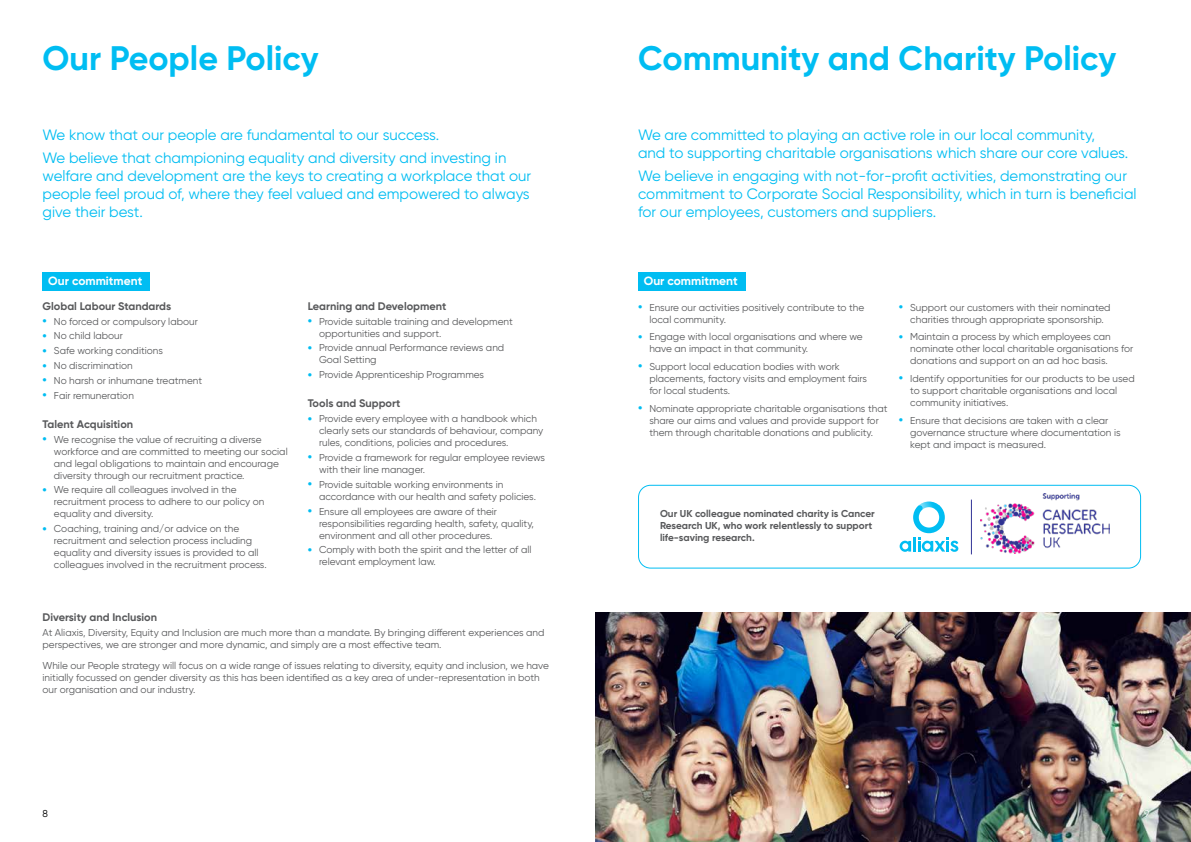
<style>
.page{position:relative;width:1191px;height:842px;background:#fff}
.page>*{position:absolute;margin:0;border:0;box-sizing:border-box;transform-origin:0 0}
.t1{font:700 34px "Gilroy";color:#00bdf2}
.t2{font:15px/18px "Gilroy";color:#00bdf2}
.t3{font:700 12px "Gilroy";color:#fff}
.t4{font:700 11px "Gilroy";color:#58595b}
.t5{font:10px/12px "Gilroy";color:#58595b}
.t6{font:700 10px/12px "Gilroy";color:#58595b}
.t7{font:10px "Gilroy";color:#000}
.t8{font:10px "Gilroy";color:#fff}
.s1{font-weight:700;font-size:12px;color:#00bdf2}
</style>
<div class="page">
<img style="left:595px;top:612px;width:596px;height:230px">
<div style="left:638px;top:272px;width:107px;height:19px;background:#00bdf2"></div>
<div style="left:43px;top:272px;width:107px;height:19px;background:#00bdf2"></div>
<img style="left:980px;top:493px;width:129px;height:61px">
<svg style="left:899px;top:501px;width:59px;height:51px"></svg>
<hr style="left:971px;top:500px;width:1px;height:54px;background:#303296">
<div style="left:638px;top:485px;width:503px;height:84px;border:1px solid #00bdf2;border-radius:12px"></div>
<h1 class="t1" style="left:43px;top:37px;width:278px">Our People Policy</h1>
<h2 class="t2" style="left:42px;top:122px;width:465px;line-height:23.7px">We know that our people are fundamental to our success.<br>We believe that championing equality and diversity and investing in</h2>
<h2 class="t2" style="left:42px;top:167px;width:490px;text-align:justify">welfare and development are the keys to creating a workplace that our people feel proud of, where they feel valued and empowered to always give their best.</h2>
<h1 class="t1" style="left:638px;top:37px;width:480px">Community and Charity Policy</h1>
<h2 class="t2" style="left:638px;top:125px;width:492px">We are committed to playing an active role in our local community,<br>and to supporting charitable organisations which share our core values.</h2>
<h2 class="t2" style="left:638px;top:167px;width:500px">We believe in engaging with not-for-profit activities, demonstrating our commitment to Corporate Social Responsibility, which in turn is beneficial for our employees, customers and suppliers.</h2>
<p class="t3" style="left:48px;top:273px;width:95px">Our commitment</p>
<p class="t3" style="left:644px;top:273px;width:95px">Our commitment</p>
<p class="t5" style="left:649px;top:301px;width:216px;text-indent:-11px"><span class="s1">•</span> Ensure our activities positively contribute to the local community.</p>
<p class="t5" style="left:649px;top:331px;width:215px;text-indent:-11px"><span class="s1">•</span> Engage with local organisations and where we have an impact in that community.</p>
<p class="t5" style="left:649px;top:360px;width:219px;text-indent:-11px"><span class="s1">•</span> Support local education bodies with work placements, factory visits and employment fairs for local students.</p>
<p class="t5" style="left:638px;top:402px;width:251px;text-align:center"><span class="s1">•</span> Nominate appropriate charitable organisations that share our aims and values and provide support for them through charitable donations and publicity.</p>
<p class="t4" style="left:43px;top:299px;width:130px">Global Labour Standards</p>
<p class="t5" style="left:43px;top:315px;width:157px"><span class="s1">•</span> No forced or compulsory labour</p>
<p class="t5" style="left:43px;top:330px;width:82px"><span class="s1">•</span> No child labour</p>
<p class="t5" style="left:43px;top:345px;width:122px"><span class="s1">•</span> Safe working conditions</p>
<p class="t5" style="left:43px;top:359px;width:92px"><span class="s1">•</span> No discrimination</p>
<p class="t5" style="left:43px;top:374px;width:161px"><span class="s1">•</span> No harsh or inhumane treatment</p>
<p class="t5" style="left:43px;top:389px;width:93px"><span class="s1">•</span> Fair remuneration</p>
<p class="t4" style="left:43px;top:417px;width:92px">Talent Acquisition</p>
<p class="t5" style="left:54px;top:433px;width:235px;text-indent:-11px"><span class="s1">•</span> We recognise the value of recruiting a diverse workforce and are committed to meeting our social and legal obligations to maintain and encourage diversity through our recruitment practice.</p>
<p class="t5" style="left:54px;top:484px;width:212px;text-indent:-11px"><span class="s1">•</span> We require all colleagues involved in the recruitment process to adhere to our policy on equality and diversity.</p>
<p class="t5" style="left:54px;top:523px;width:214px;text-indent:-11px"><span class="s1">•</span> Coaching, training and/or advice on the recruitment and selection process including equality and diversity issues is provided to all colleagues involved in the recruitment process.</p>
<p class="t4" style="left:308px;top:299px;width:140px">Learning and Development</p>
<p class="t5" style="left:319px;top:315px;width:195px;text-indent:-11px"><span class="s1">•</span> Provide suitable training and development opportunities and support.</p>
<p class="t5" style="left:319px;top:342px;width:187px;text-indent:-11px"><span class="s1">•</span> Provide annual Performance reviews and<br>Goal Setting</p>
<p class="t5" style="left:308px;top:369px;width:178px"><span class="s1">•</span> Provide Apprenticeship Programmes</p>
<p class="t4" style="left:308px;top:396px;width:94px">Tools and Support</p>
<p class="t5" style="left:319px;top:412px;width:226px;text-indent:-11px"><span class="s1">•</span> Provide every employee with a handbook which clearly sets our standards of behaviour, company rules, conditions, policies and procedures.</p>
<p class="t5" style="left:319px;top:451px;width:228px;text-indent:-11px"><span class="s1">•</span> Provide a framework for regular employee reviews with their line manager.</p>
<p class="t5" style="left:319px;top:478px;width:218px;text-indent:-11px"><span class="s1">•</span> Provide suitable working environments in accordance with our health and safety policies.</p>
<p class="t5" style="left:319px;top:505px;width:216px;text-indent:-11px"><span class="s1">•</span> Ensure all employees are aware of their responsibilities regarding health, safety, quality, environment and all other procedures.</p>
<p class="t5" style="left:319px;top:544px;width:214px;text-indent:-11px"><span class="s1">•</span> Comply with both the spirit and the letter of all relevant employment law.</p>
<p class="t6" style="left:660px;top:508px;width:216px">Our UK colleague nominated charity is Cancer<br>Research UK, who work relentlessly to support life-saving research.</p>
<p class="t5" style="left:899px;top:301px;width:213px;text-align:center"><span class="s1">•</span> Support our customers with their nominated charities through appropriate sponsorship.</p>
<p class="t5" style="left:910px;top:331px;width:225px;text-indent:-11px"><span class="s1">•</span> Maintain a process by which employees can nominate other local charitable organisations for donations and support on an ad hoc basis.</p>
<p class="t5" style="left:910px;top:372px;width:226px;text-indent:-11px"><span class="s1">•</span> Identify opportunities for our products to be used to support charitable organisations and local community initiatives.</p>
<p class="t5" style="left:910px;top:414px;width:212px;text-indent:-11px"><span class="s1">•</span> Ensure that decisions are taken with a clear governance structure where documentation is kept and impact is measured.</p>
<p class="t4" style="left:43px;top:610px;width:116px">Diversity and Inclusion</p>
<p class="t5" style="left:43px;top:626px;width:503px">At Aliaxis, Diversity, Equity and Inclusion are much more than a mandate. By bringing different experiences and perspectives, we are stronger and more dynamic, and simply are a most effective team.</p>
<p class="t5" style="left:43px;top:659px;width:508px">While our People strategy will focus on a wide range of issues relating to diversity, equity and inclusion, we have initially focussed on gender diversity as this has been identified as a key area of under-representation in both our organisation and our industry.</p>
<p class="t7" style="left:43px;top:807px;width:7px">8</p>
<p class="t8" style="left:1144px;top:807px;width:7px">9</p>
</div>
